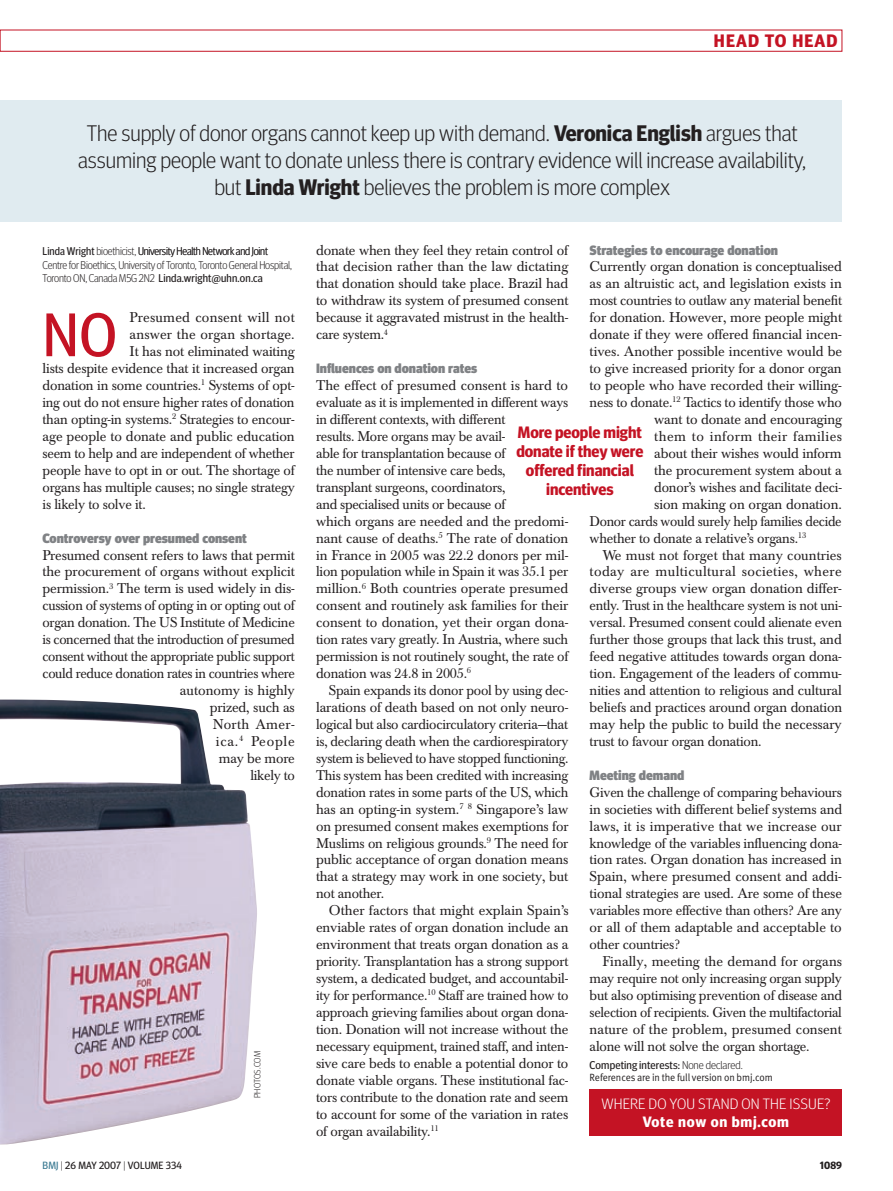
<style>
.page{position:relative;width:893px;height:1191px;background:#fff}
.page>*{position:absolute;margin:0;border:0;box-sizing:border-box;transform-origin:0 0}
.HtoHfirst{font:61.35px "Meta Headline OT";color:#c41324}
.HtoHintro{font:300 22.5px/27px "Meta Headline OT";color:#231f20;text-align:center}
.t1{font:700 18px "Meta Headline OT";letter-spacing:.06em;color:#c41324}
.quote{font:700 16.5px/18.8px "Meta Headline OT";color:#c41324;text-align:center}
.t2{font:300 15px/18px "Meta Headline OT";letter-spacing:.01em;color:#fff;text-align:center}
.body{font:13.95px/17px "Baskerville BE";letter-spacing:-.015em;color:#231f20;text-align:justify}
.body_indent{font:13.95px/17px "Baskerville BE";letter-spacing:-.01em;color:#231f20;text-align:justify}
.HtoHfirst-2{font:13.95px "Baskerville BE";letter-spacing:-.015em;color:#231f20}
.body-2{font:13.95px "Baskerville BE";letter-spacing:-.015em;color:#231f20;scale:.96 1}
.body-3{font:13.95px "Baskerville BE";letter-spacing:.03em;color:#231f20}
.HtoHfirst-3{font:13.95px "Baskerville BE";letter-spacing:.01em;color:#231f20}
.HtoHfirst-4{font:13.95px "Baskerville BE";letter-spacing:.015em;color:#231f20}
.crosshead{font:900 13.5px "Meta Headline OT";color:#808285}
.HtoH_author_compint{font:300 11.25px/13.5px "Meta Headline OT";letter-spacing:-.015em;color:#231f20;scale:.95 1}
.HtoH_author_compint-2{font:11.25px "Meta Headline OT";letter-spacing:.01em;color:#231f20}
.references{font:10.5px "Meta Normal LF";letter-spacing:-.005em;color:#231f20;scale:.95 1}
.t3{font:10.5px "Meta Headline OT";color:#231f20}
.t4{font:700 10.5px "Meta Headline OT";color:#231f20}
.credit{font:300 9px "Meta Headline OT";color:#231f20}
.s1{font-weight:700}
.s2{font-weight:400}
.s3{font-weight:300}
.s4{color:#3c7b93}
</style>
<div class="page">
<div style="left:0;top:100px;width:842px;height:121px;background:#e0ebf0"></div>
<div style="left:590px;top:1089px;width:252px;height:46px;background:#c41324"></div>
<img style="left:0;top:699px;width:257px;height:445px">
<p class="t1" style="left:714px;top:30px;width:125px">head to head</p>
<p class="HtoHintro" style="left:78px;top:119px;width:730px">The supply of donor organs cannot keep up with demand. <span class="s1">Veronica English</span> argues that assuming people want to donate unless there is contrary evidence will increase availability, but <span class="s1">Linda Wright</span> believes the problem is more complex</p>
<p class="HtoH_author_compint" style="left:43px;top:244px;width:264px"><span class="s2">Linda Wright</span> bioethicist, University Health Network and Joint<br>Centre for Bioethics, University of Toronto, Toronto General Hospital,<br>Toronto ON, Canada M5G 2N2 <span class="s2">Linda.wright@uhn.on.ca</span></p>
<p class="HtoHfirst" style="left:43px;top:298px;width:75px">No</p>
<p class="HtoHfirst-4" style="left:130px;top:309px;width:167px">Presumed consent will not</p>
<p class="HtoHfirst-3" style="left:130px;top:326px;width:167px">answer the organ shortage.</p>
<p class="HtoHfirst-2" style="left:130px;top:343px;width:167px">It has not eliminated waiting</p>
<p class="HtoHfirst-2" style="left:43px;top:360px;width:254px">lists despite evidence that it increased organ</p>
<p class="HtoHfirst-2" style="left:43px;top:377px;width:254px">donation in some countries.<sup>1</sup> Systems of opt‑</p>
<p class="HtoHfirst-2" style="left:43px;top:394px;width:254px">ing out do not ensure higher rates of donation</p>
<p class="HtoHfirst-2" style="left:43px;top:411px;width:254px">than opting-in systems.<sup>2</sup> Strategies to encour‑</p>
<p class="HtoHfirst-2" style="left:43px;top:428px;width:254px">age people to donate and public education</p>
<p class="HtoHfirst-2" style="left:43px;top:445px;width:254px">seem to help and are independent of whether</p>
<p class="HtoHfirst-2" style="left:43px;top:462px;width:254px">people have to opt in or out. The shortage of</p>
<p class="HtoHfirst-2" style="left:43px;top:479px;width:254px">organs has multiple causes; no single strategy</p>
<p class="HtoHfirst-2" style="left:43px;top:496px;width:105px">is likely to solve it.</p>
<p class="crosshead" style="left:43px;top:530px;width:206px">Controversy over presumed consent</p>
<p class="body" style="left:43px;top:546px;width:254px;text-align:right">Presumed consent refers to laws that permit the procurement of organs without explicit permission.<sup>3</sup> The term is used widely in dis‑ cussion of systems of opting in or opting out of organ donation. The US Institute of Medicine is concerned that the introduction of presumed consent without the appropriate public support could reduce donation rates in countries where autonomy is highly<br>prized, such as<br>North Amer‑<br>ica.<sup>4</sup> People<br>may be more<br>likely to</p>
<p class="credit" style="left:252px;top:1098px;width:48px;rotate:-90deg">photos.com</p>
<p class="body" style="left:316px;top:242px;width:254px">donate when they feel they retain control of that decision rather than the law dictating that donation should take place. Brazil had to withdraw its system of presumed consent because it aggravated mistrust in the health‑ care system.<sup>4</sup></p>
<p class="crosshead" style="left:316px;top:360px;width:163px">Influences on donation rates</p>
<p class="body" style="left:316px;top:377px;width:254px;text-align:left">The effect of presumed consent is hard to evaluate as it is implemented in different ways in different contexts, with different<br>results. More organs may be avail‑<br>able for transplantation because of<br>the number of intensive care beds,<br>transplant surgeons, coordinators,<br>and specialised units or because of<br>which organs are needed and the predomi‑ nant cause of deaths.<sup>5</sup> The rate of donation in France in 2005 was 22.2 donors per mil‑ lion population while in Spain it was 35.1 per million.<sup>6</sup> Both countries operate presumed consent and routinely ask families for their consent to donation, yet their organ dona‑ tion rates vary greatly. In Austria, where such permission is not routinely sought, the rate of donation was 24.8 in 2005.<sup>6</sup></p>
<p class="body_indent" style="left:316px;top:682px;width:254px;text-indent:13px">Spain expands its donor pool by using dec‑ larations of death based on not only neuro‑ logical but also cardiocirculatory criteria—that is, declaring death when the cardiorespiratory system is believed to have stopped functioning.<br>This system has been credited with increasing donation rates in some parts of the US, which has an opting-in system.<sup>7</sup> <sup>8</sup> Singapore’s law on presumed consent makes exemptions for Muslims on religious grounds.<sup>9</sup> The need for public acceptance of organ donation means that a strategy may work in one society, but not another.</p>
<p class="body_indent" style="left:316px;top:902px;width:254px;text-indent:13px">Other factors that might explain Spain’s enviable rates of organ donation include an environment that treats organ donation as a priority. Transplantation has a strong support system, a dedicated budget, and accountabil‑ ity for performance.<sup>10</sup> Staff are trained how to approach grieving families about organ dona‑ tion. Donation will not increase without the necessary equipment, trained staff, and inten‑ sive care beds to enable a potential donor to donate viable organs. These institutional fac‑ tors contribute to the donation rate and seem to account for some of the variation in rates of organ availability.<sup>11</sup></p>
<p class="crosshead" style="left:590px;top:242px;width:190px">Strategies to encourage donation</p>
<p class="body" style="left:590px;top:259px;width:254px">Currently organ donation is conceptualised</p>
<p class="body" style="left:590px;top:275px;width:254px">as an altruistic act, and legislation exists in</p>
<p class="body" style="left:590px;top:292px;width:254px">most countries to outlaw any material benefit</p>
<p class="body" style="left:590px;top:309px;width:254px">for donation. However, more people might</p>
<p class="body" style="left:590px;top:326px;width:254px">donate if they were offered financial incen‑</p>
<p class="body" style="left:590px;top:343px;width:254px">tives. Another possible incentive would be</p>
<p class="body" style="left:590px;top:360px;width:254px">to give increased priority for a donor organ</p>
<p class="body" style="left:590px;top:377px;width:254px">to people who have recorded their willing‑</p>
<p class="body" style="left:590px;top:394px;width:254px">ness to donate.<sup>12</sup> Tactics to identify those who</p>
<p class="body" style="left:654px;top:411px;width:189px">want to donate and encouraging</p>
<p class="body-3" style="left:654px;top:428px;width:189px">them to inform their families</p>
<p class="body" style="left:654px;top:445px;width:189px">about their wishes would inform</p>
<p class="body" style="left:654px;top:462px;width:189px">the procurement system about a</p>
<p class="body" style="left:654px;top:479px;width:189px">donor’s wishes and facilitate deci‑</p>
<p class="body" style="left:654px;top:496px;width:189px">sion making on organ donation.</p>
<p class="body-2" style="left:590px;top:513px;width:264px">Donor cards would surely help families decide</p>
<p class="body" style="left:590px;top:530px;width:218px">whether to donate a relative’s organs.<sup>13</sup></p>
<p class="body_indent" style="left:590px;top:546px;width:254px;text-indent:13px">We must not forget that many countries today are multicultural societies, where diverse groups view organ donation differ‑ ently. Trust in the healthcare system is not uni‑ versal. Presumed consent could alienate even further those groups that lack this trust, and feed negative attitudes towards organ dona‑ tion. Engagement of the leaders of commu‑ nities and attention to religious and cultural beliefs and practices around organ donation may help the public to build the necessary trust to favour organ donation.</p>
<p class="crosshead" style="left:590px;top:767px;width:96px">Meeting demand</p>
<p class="body" style="left:590px;top:784px;width:254px">Given the challenge of comparing behaviours in societies with different belief systems and laws, it is imperative that we increase our knowledge of the variables influencing dona‑ tion rates. Organ donation has increased in Spain, where presumed consent and addi‑ tional strategies are used. Are some of these variables more effective than others? Are any or all of them adaptable and acceptable to other countries?</p>
<p class="body_indent" style="left:590px;top:953px;width:254px;text-indent:13px">Finally, meeting the demand for organs may require not only increasing organ supply but also optimising prevention of disease and selection of recipients. Given the multi-factorial nature of the problem, presumed consent alone will not solve the organ shortage.</p>
<p class="HtoH_author_compint-2" style="left:590px;top:1057px;width:155px">Competing interests: <span class="s3">None declared.</span></p>
<p class="references" style="left:590px;top:1070px;width:194px">References are in the full version on bmj.com</p>
<p class="quote" style="left:516px;top:423px;width:128px">More people might donate if they were offered financial incentives</p>
<p class="t2" style="left:601px;top:1094px;width:230px">WHERE DO YOU STAND ON THE ISSUE?<br><span class="s1">Vote now on bmj.com</span></p>
<p class="t3" style="left:43px;top:1159px;width:141px"><span class="s4">BMJ</span> <span class="s3">|</span> 26 may 2007 <span class="s3">|</span> Volume 334</p>
<p class="t4" style="left:820px;top:1159px;width:24px">1089</p>
</div>
